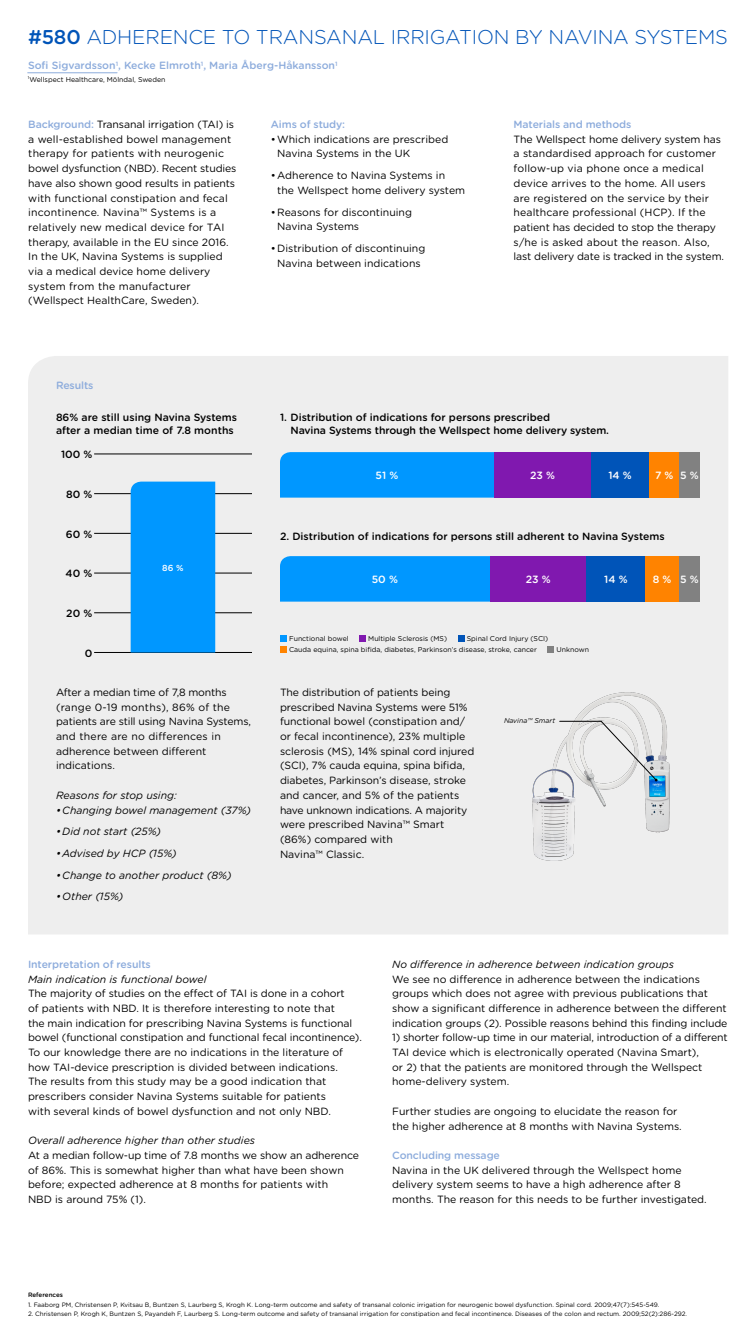
<style>
.page{position:relative;width:756px;height:1344px;background:#fff}
.page>*{position:absolute;margin:0;border:0;box-sizing:border-box;transform-origin:0 0}
.t1{font:300 19.95px "Gotham Rounded";letter-spacing:-.01em;color:#0054b8}
.t2{font:10.5px/14.7px "Gotham Rounded";color:#000}
.t3{font:italic 10.5px "Gotham Rounded";color:#000}
.t4{font:500 10.5px/12.6px "Gotham Rounded";color:#000}
.t5{font:500 10.5px "Gotham Rounded";letter-spacing:-.01em;color:#8dacdc}
.t6{font:500 10.5px "Gotham Rounded";color:#fff}
.t7{font:500 8.75px "Gotham Rounded";color:#fff}
.t8{font:7px/11.2px "Gotham Rounded";color:#000}
.t9{font:italic 7px "Gotham Rounded";color:#000}
.t10{font:6.3px "Gotham Rounded";color:#000}
.t11{font:500 6.3px "Gotham Rounded";color:#000}
.s1{font-weight:500}
.s2{font-weight:500;color:#8dacdc}
</style>
<div class="page">
<div style="left:28px;top:356px;width:700px;height:578px;background:#eee"></div>
<img style="left:510px;top:682px;width:170px;height:185px">
<hr style="left:28px;top:73px;width:89px;height:1px;background:#8dacdc">
<hr style="left:94px;top:454px;width:158px;height:1px;background:#000">
<hr style="left:94px;top:493px;width:158px;height:1px;background:#000">
<hr style="left:94px;top:533px;width:158px;height:1px;background:#000">
<hr style="left:94px;top:573px;width:158px;height:1px;background:#000">
<hr style="left:94px;top:613px;width:158px;height:1px;background:#000">
<hr style="left:94px;top:652px;width:158px;height:1px;background:#000">
<div style="left:131px;top:482px;width:84px;height:171px;background:#0097ff"></div>
<svg style="left:559px;top:721px;width:99px;height:60px;background:#dfe0e0"></svg>
<div style="left:280px;top:452px;width:214px;height:46px;background:#0097ff"></div>
<div style="left:494px;top:452px;width:97px;height:46px;background:#8018af"></div>
<div style="left:591px;top:452px;width:59px;height:46px;background:#0054b8"></div>
<div style="left:650px;top:452px;width:29px;height:46px;background:#ff8300"></div>
<div style="left:679px;top:452px;width:21px;height:46px;background:#818181"></div>
<div style="left:280px;top:556px;width:210px;height:46px;background:#0097ff"></div>
<div style="left:490px;top:556px;width:97px;height:46px;background:#8018af"></div>
<div style="left:587px;top:556px;width:58px;height:46px;background:#0054b8"></div>
<div style="left:645px;top:556px;width:34px;height:46px;background:#ff8300"></div>
<div style="left:679px;top:556px;width:21px;height:46px;background:#818181"></div>
<div style="left:280px;top:635px;width:7px;height:7px;background:#0097ff"></div>
<div style="left:359px;top:635px;width:7px;height:7px;background:#8018af"></div>
<div style="left:458px;top:635px;width:7px;height:7px;background:#0054b8"></div>
<div style="left:280px;top:646px;width:7px;height:7px;background:#ff8300"></div>
<div style="left:547px;top:646px;width:7px;height:7px;background:#818181"></div>
<p class="t1" style="left:28px;top:24px;width:702px"><span class="s1">#580</span> ADHERENCE TO TRANSANAL IRRIGATION BY NAVINA SYSTEMS</p>
<p class="t5" style="left:28px;top:58px;width:311px">Sofi Sigvardsson<sup>1</sup>, Kecke Elmroth<sup>1</sup>, Maria Åberg-Håkansson<sup>1</sup></p>
<p class="t8" style="left:28px;top:73px;width:139px"><sup>1</sup>Wellspect Healthcare, Mölndal, Sweden</p>
<p class="t2" style="left:28px;top:117px;width:210px"><span class="s2">Background:</span> Transanal irrigation (TAI) is a well-established bowel management therapy for patients with neurogenic bowel dysfunction (NBD). Recent studies have also shown good results in patients with functional constipation and fecal incontinence. Navina™ Systems is a relatively new medical device for TAI therapy, available in the EU since 2016.<br>In the UK, Navina Systems is supplied via a medical device home delivery system from the manufacturer (Wellspect HealthCare, Sweden).</p>
<p class="t5" style="left:271px;top:117px;width:76px">Aims of study:</p>
<p class="t5" style="left:514px;top:117px;width:119px">Materials and methods</p>
<p class="t2" style="left:514px;top:131px;width:212px">The Wellspect home delivery system has a standardised approach for customer follow-up via phone once a medical device arrives to the home. All users are registered on the service by their healthcare professional (HCP). If the patient has decided to stop the therapy s/he is asked about the reason. Also, last delivery date is tracked in the system.</p>
<p class="t2" style="left:277px;top:131px;width:173px;text-indent:-6px">•Which indications are prescribed<br>Navina Systems in the UK</p>
<p class="t2" style="left:277px;top:168px;width:190px;text-indent:-6px">•Adherence to Navina Systems in<br>the Wellspect home delivery system</p>
<p class="t2" style="left:277px;top:204px;width:136px;text-indent:-6px">•Reasons for discontinuing<br>Navina Systems</p>
<p class="t2" style="left:271px;top:240px;width:156px;text-align:center">•Distribution of discontinuing<br>Navina between indications</p>
<p class="t5" style="left:56px;top:378px;width:39px">Results</p>
<p class="t4" style="left:56px;top:411px;width:183px">86% are still using Navina Systems after a median time of 7.8 months</p>
<p class="t4" style="left:61px;top:448px;width:33px">100 %</p>
<p class="t4" style="left:66px;top:487px;width:28px">80 %</p>
<p class="t4" style="left:66px;top:527px;width:28px">60 %</p>
<p class="t4" style="left:66px;top:567px;width:28px">40 %</p>
<p class="t4" style="left:66px;top:607px;width:28px">20 %</p>
<p class="t4" style="left:85px;top:646px;width:9px">0</p>
<p class="t7" style="left:162px;top:561px;width:23px">86 %</p>
<p class="t2" style="left:56px;top:684px;width:197px">After a median time of 7,8 months (range 0-19 months), 86% of the patients are still using Navina Systems, and there are no differences in adherence between different indications.</p>
<p class="t3" style="left:56px;top:788px;width:122px">Reasons for stop using:</p>
<p class="t3" style="left:56px;top:803px;width:197px">•Changing bowel management (37%)</p>
<p class="t3" style="left:56px;top:824px;width:107px">•Did not start (25%)</p>
<p class="t3" style="left:56px;top:846px;width:122px">•Advised by HCP (15%)</p>
<p class="t3" style="left:56px;top:868px;width:177px">•Change to another product (8%)</p>
<p class="t3" style="left:56px;top:890px;width:69px">•Other (15%)</p>
<p class="t4" style="left:290px;top:411px;width:320px;text-indent:-10px">1. Distribution of indications for persons prescribed<br>Navina Systems through the Wellspect home delivery system.</p>
<p class="t6" style="left:376px;top:468px;width:24px">51 %</p>
<p class="t6" style="left:530px;top:468px;width:26px">23 %</p>
<p class="t6" style="left:609px;top:468px;width:25px">14 %</p>
<p class="t6" style="left:655px;top:468px;width:20px">7 %</p>
<p class="t6" style="left:680px;top:468px;width:20px">5 %</p>
<p class="t4" style="left:280px;top:529px;width:386px">2. Distribution of indications for persons still adherent to Navina Systems</p>
<p class="t6" style="left:372px;top:572px;width:28px">50 %</p>
<p class="t6" style="left:526px;top:572px;width:26px">23 %</p>
<p class="t6" style="left:604px;top:572px;width:25px">14 %</p>
<p class="t6" style="left:653px;top:572px;width:20px">8 %</p>
<p class="t6" style="left:680px;top:572px;width:20px">5 %</p>
<p class="t8" style="left:289px;top:632px;width:261px;text-indent:178px">Spinal Cord Injury (SCI)<br>Cauda equina, spina bifida, diabetes, Parkinson’s disease, stroke, cancer</p>
<p class="t8" style="left:557px;top:643px;width:34px">Unknown</p>
<p class="t8" style="left:289px;top:632px;width:61px">Functional bowel</p>
<p class="t8" style="left:368px;top:632px;width:80px">Multiple Sclerosis (MS)</p>
<p class="t2" style="left:280px;top:684px;width:196px">The distribution of patients being prescribed Navina Systems were 51% functional bowel (constipation and/ or fecal incontinence), 23% multiple sclerosis (MS), 14% spinal cord injured (SCI), 7% cauda equina, spina bifida, diabetes, Parkinson’s disease, stroke and cancer, and 5% of the patients have unknown indications. A majority were prescribed Navina™ Smart (86%) compared with<br>Navina™ Classic.</p>
<p class="t9" style="left:504px;top:716px;width:53px">Navina™ Smart</p>
<p class="t5" style="left:28px;top:957px;width:124px">Interpretation of results</p>
<p class="t3" style="left:28px;top:972px;width:180px">Main indication is functional bowel</p>
<p class="t2" style="left:28px;top:986px;width:335px">The majority of studies on the effect of TAI is done in a cohort<br>of patients with NBD. It is therefore interesting to note that<br>the main indication for prescribing Navina Systems is functional bowel (functional constipation and functional fecal incontinence).<br>To our knowledge there are no indications in the literature of how TAI-device prescription is divided between indications.<br>The results from this study may be a good indication that prescribers consider Navina Systems suitable for patients<br>with several kinds of bowel dysfunction and not only NBD.</p>
<p class="t3" style="left:28px;top:1133px;width:229px">Overall adherence higher than other studies</p>
<p class="t2" style="left:28px;top:1147px;width:333px">At a median follow-up time of 7.8 months we show an adherence of 86%. This is somewhat higher than what have been shown before; expected adherence at 8 months for patients with<br>NBD is around 75% (1).</p>
<p class="t3" style="left:392px;top:957px;width:283px">No difference in adherence between indication groups</p>
<p class="t2" style="left:392px;top:971px;width:337px">We see no difference in adherence between the indications groups which does not agree with previous publications that show a significant difference in adherence between the different indication groups (2). Possible reasons behind this finding include</p>
<p class="t2" style="left:392px;top:1030px;width:337px">1) shorter follow-up time in our material, introduction of a different TAI device which is electronically operated (Navina Smart),<br>or 2) that the patients are monitored through the Wellspect home-delivery system.</p>
<p class="t2" style="left:392px;top:1103px;width:291px">Further studies are ongoing to elucidate the reason for the higher adherence at 8 months with Navina Systems.</p>
<p class="t5" style="left:392px;top:1148px;width:109px">Concluding message</p>
<p class="t2" style="left:392px;top:1162px;width:316px">Navina in the UK delivered through the Wellspect home delivery system seems to have a high adherence after 8 months. The reason for this needs to be further investigated.</p>
<p class="t11" style="left:28px;top:1290px;width:37px">References</p>
<p class="t10" style="left:28px;top:1300px;width:633px">1. Faaborg PM, Christensen P, Kvitsau B, Buntzen S, Laurberg S, Krogh K. Long-term outcome and safety of transanal colonic irrigation for neurogenic bowel dysfunction. Spinal cord. 2009;47(7):545-549.</p>
<p class="t10" style="left:28px;top:1309px;width:661px">2. Christensen P, Krogh K, Buntzen S, Payandeh F, Laurberg S. Long-term outcome and safety of transanal irrigation for constipation and fecal incontinence. Diseases of the colon and rectum. 2009;52(2):286-292.</p>
</div>
